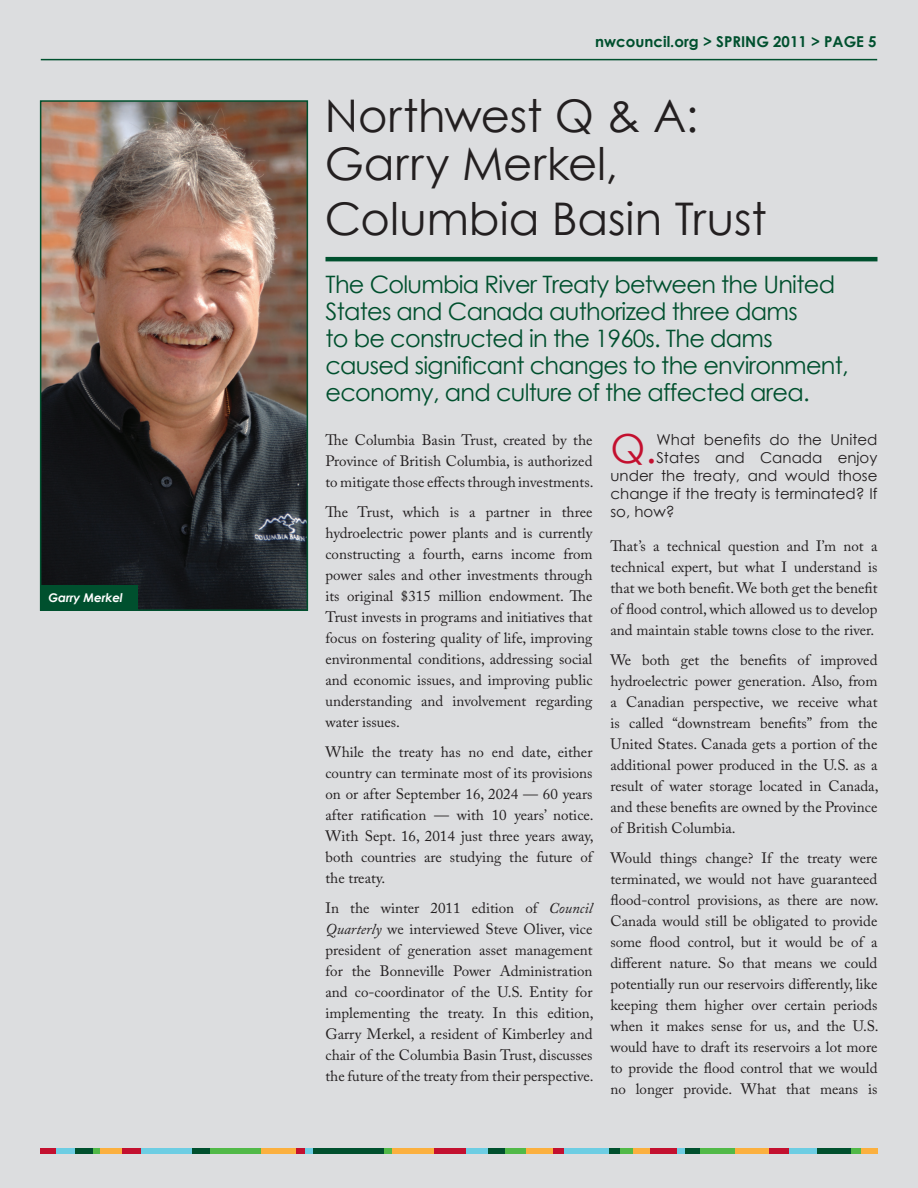
<style>
.page{position:relative;width:918px;height:1188px;background:#dcdddf}
.page>*{position:absolute;margin:0;border:0;box-sizing:border-box;transform-origin:0 0}
.Text{font:45px/48px "Century Gothic";color:#231f20}
.Q{font:40.05px "Century Gothic";color:#c3102f}
.subhead{font:24px/27px "Century Gothic";letter-spacing:-.03em;color:#00502e}
.body{font:15px/21px "Adobe Caslon Pro";color:#231f20;text-align:justify}
.Q-2{font:15px "Century Gothic";color:#231f20}
.t1{font:700 15px "Century Gothic";color:#00502e}
.body-2{font:italic 700 12px "Century Gothic";letter-spacing:-.01em;color:#fff}
.s1{font-style:italic}
</style>
<div class="page">
<div style="left:817px;top:1148px;width:35px;height:6px;background:#00502e"></div>
<div style="left:788px;top:1148px;width:29px;height:6px;background:#6dcde3"></div>
<div style="left:769px;top:1148px;width:19px;height:6px;background:#c3102f"></div>
<div style="left:700px;top:1148px;width:69px;height:6px;background:#fbb03f"></div>
<div style="left:692px;top:1148px;width:43px;height:6px;background:#51b948"></div>
<div style="left:685px;top:1148px;width:15px;height:6px;background:#00502e"></div>
<div style="left:669px;top:1148px;width:16px;height:6px;background:#6dcde3"></div>
<div style="left:641px;top:1148px;width:36px;height:6px;background:#c3102f"></div>
<div style="left:633px;top:1148px;width:16px;height:6px;background:#fbb03f"></div>
<div style="left:620px;top:1148px;width:13px;height:6px;background:#51b948"></div>
<div style="left:597px;top:1148px;width:23px;height:6px;background:#00502e"></div>
<div style="left:564px;top:1148px;width:44px;height:6px;background:#6dcde3"></div>
<div style="left:541px;top:1148px;width:23px;height:6px;background:#c3102f"></div>
<div style="left:526px;top:1148px;width:27px;height:6px;background:#fbb03f"></div>
<div style="left:505px;top:1148px;width:21px;height:6px;background:#51b948"></div>
<div style="left:487px;top:1148px;width:18px;height:6px;background:#00502e"></div>
<div style="left:466px;top:1148px;width:21px;height:6px;background:#6dcde3"></div>
<div style="left:434px;top:1148px;width:32px;height:6px;background:#c3102f"></div>
<div style="left:392px;top:1148px;width:42px;height:6px;background:#fbb03f"></div>
<div style="left:384px;top:1148px;width:8px;height:6px;background:#51b948"></div>
<div style="left:313px;top:1148px;width:71px;height:6px;background:#00502e"></div>
<div style="left:296px;top:1148px;width:17px;height:6px;background:#6dcde3"></div>
<div style="left:296px;top:1148px;width:8px;height:6px;background:#c3102f"></div>
<div style="left:202px;top:1148px;width:94px;height:6px;background:#fbb03f"></div>
<div style="left:202px;top:1148px;width:59px;height:6px;background:#51b948"></div>
<div style="left:192px;top:1148px;width:18px;height:6px;background:#00502e"></div>
<div style="left:140px;top:1148px;width:52px;height:6px;background:#6dcde3"></div>
<div style="left:121px;top:1148px;width:19px;height:6px;background:#c3102f"></div>
<div style="left:100px;top:1148px;width:21px;height:6px;background:#fbb03f"></div>
<div style="left:93px;top:1148px;width:7px;height:6px;background:#51b948"></div>
<div style="left:56px;top:1148px;width:37px;height:6px;background:#00502e"></div>
<div style="left:56px;top:1148px;width:18px;height:6px;background:#6dcde3"></div>
<div style="left:41px;top:1148px;width:15px;height:6px;background:#c3102f"></div>
<div style="left:852px;top:1148px;width:26px;height:6px;background:#fbb03f"></div>
<div style="left:852px;top:1148px;width:9px;height:6px;background:#51b948"></div>
<hr style="left:41px;top:59px;width:836px;height:1px;background:#00502e">
<img style="left:43px;top:103px;width:262px;height:505px">
<div style="left:40px;top:100px;width:268px;height:511px;border:2px solid #00502e"></div>
<hr style="left:326px;top:257px;width:552px;height:4px;background:#00502e">
<div style="left:40px;top:585px;width:97px;height:26px;background:#00502e"></div>
<p class="body-2" style="left:48px;top:588px;width:76px">Garry Merkel</p>
<p class="t1" style="left:595px;top:30px;width:283px">nwcouncil.org &gt; SPRING 2011 &gt; PAGE 5</p>
<p class="Text" style="left:325px;top:91px;width:375px">Northwest Q &amp; A:<br>Garry Merkel,</p>
<p class="Text" style="left:325px;top:194px;width:443px">Columbia Basin Trust</p>
<p class="subhead" style="left:326px;top:271px;width:525px">The Columbia River Treaty between the United States and Canada authorized three dams<br>to be constructed in the 1960s. The dams caused significant changes to the environment, economy, and culture of the affected area.</p>
<p class="body" style="left:326px;top:429px;width:270px">The Columbia Basin Trust, created by the Province of British Columbia, is authorized to mitigate those effects through investments.</p>
<p class="body" style="left:326px;top:501px;width:269px">The Trust, which is a partner in three hydroelectric power plants and is currently constructing a fourth, earns income from power sales and other investments through its original $315 million endowment. The Trust invests in programs and initiatives that focus on fostering quality of life, improving environmental conditions, addressing social and economic issues, and improving public understanding and involvement regarding water issues.</p>
<p class="body" style="left:326px;top:741px;width:270px">While the treaty has no end date, either country can terminate most of its provisions on or after September 16, 2024 — 60 years after ratification — with 10 years’ notice.<br>With Sept. 16, 2014 just three years away, both countries are studying the future of the treaty.</p>
<p class="body" style="left:326px;top:897px;width:270px">In the winter 2011 edition of <span class="s1">Council Quarterly</span> we interviewed Steve Oliver, vice president of generation asset management for the Bonneville Power Administration and co-coordinator of the U.S. Entity for implementing the treaty. In this edition, Garry Merkel, a resident of Kimberley and chair of the Columbia Basin Trust, discusses the future of the treaty from their perspective.</p>
<p class="Q" style="left:610px;top:421px;width:47px">Q.</p>
<p class="Q-2" style="left:656px;top:429px;width:223px">What benefits do the United</p>
<p class="Q-2" style="left:656px;top:447px;width:223px">States and Canada enjoy</p>
<p class="Q-2" style="left:610px;top:465px;width:268px">under the treaty, and would those</p>
<p class="Q-2" style="left:610px;top:483px;width:268px">change if the treaty is terminated? If</p>
<p class="Q-2" style="left:610px;top:501px;width:66px">so, how?</p>
<p class="body" style="left:610px;top:536px;width:268px">That’s a technical question and I’m not a technical expert, but what I understand is that we both benefit. We both get the benefit of flood control, which allowed us to develop and maintain stable towns close to the river.</p>
<p class="body" style="left:610px;top:650px;width:270px">We both get the benefits of improved hydroelectric power generation. Also, from a Canadian perspective, we receive what is called “downstream benefits” from the United States. Canada gets a portion of the additional power produced in the U.S. as a result of water storage located in Canada, and these benefits are owned by the Province of British Columbia.</p>
<p class="body" style="left:610px;top:848px;width:270px">Would things change? If the treaty were terminated, we would not have guaranteed flood-control provisions, as there are now.<br>Canada would still be obligated to provide some flood control, but it would be of a different nature. So that means we could potentially run our reservoirs differently, like keeping them higher over certain periods when it makes sense for us, and the U.S. would have to draft its reservoirs a lot more to provide the flood control that we would no longer provide. What that means is</p>
</div>
